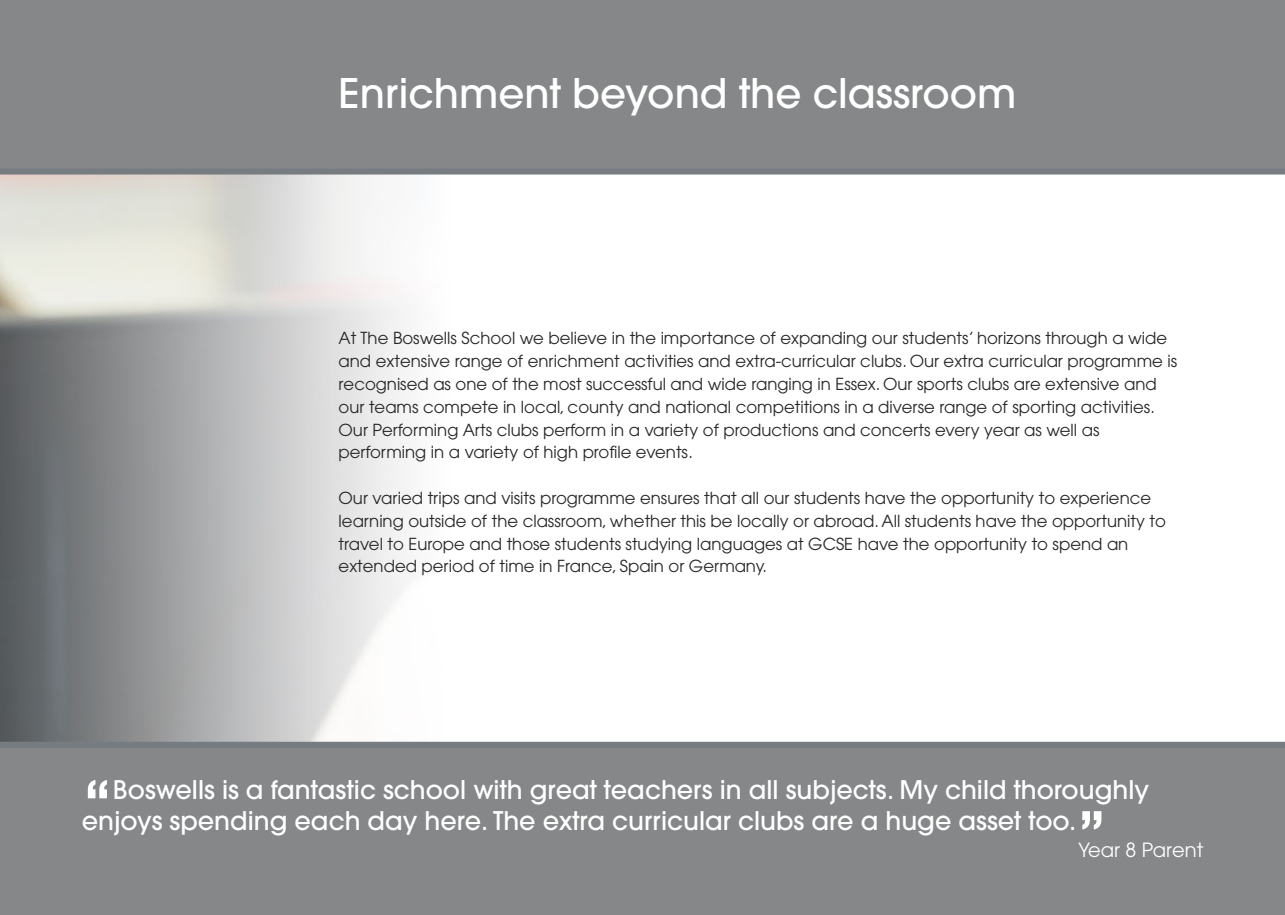
<style>
.page{position:relative;width:1285px;height:915px;background:#fff}
.page>*{position:absolute;margin:0;border:0;box-sizing:border-box;transform-origin:0 0}
.t1{font:500 73.5px "Avant Garde";color:#fff}
.t2{font:500 40.5px "Avant Garde";color:#fff}
.t3{font:500 25.5px/31.2px "Avant Garde";color:#fff}
.t4{font:19.5px "Avant Garde";color:#fff}
.t5{font:16.5px/22.8px "Avant Garde";color:#272526}
</style>
<div class="page">
<div style="left:0;top:0;width:1284px;height:914px;background:#858789"></div>
<div style="left:0;top:170px;width:1284px;height:574px;background:#fff"></div>
<img style="left:0;top:174px;width:464px;height:567px">
<div style="left:0;top:168px;width:1284px;height:6px;background:#777c81"></div>
<div style="left:0;top:741px;width:1284px;height:6px;background:#777c81"></div>
<h2 class="t2" style="left:338px;top:78px;width:679px">Enrichment beyond the classroom</h2>
<p class="t5" style="left:338px;top:328px;width:840px">At The Boswells School we believe in the importance of expanding our students’ horizons through a wide and extensive range of enrichment activities and extra-curricular clubs. Our extra curricular programme is recognised as one of the most successful and wide ranging in Essex. Our sports clubs are extensive and our teams compete in local, county and national competitions in a diverse range of sporting activities.<br>Our Performing Arts clubs perform in a variety of productions and concerts every year as well as performing in a variety of high profile events.</p>
<p class="t5" style="left:338px;top:488px;width:828px">Our varied trips and visits programme ensures that all our students have the opportunity to experience learning outside of the classroom, whether this be locally or abroad. All students have the opportunity to travel to Europe and those students studying languages at GCSE have the opportunity to spend an extended period of time in France, Spain or Germany.</p>
<h1 class="t1" style="left:82px;top:779px;width:33px">“</h1>
<h3 class="t3" style="left:82px;top:776px;width:1068px;text-indent:31px">Boswells is a fantastic school with great teachers in all subjects. My child thoroughly enjoys spending each day here. The extra curricular clubs are a huge asset too.</h3>
<h1 class="t1" style="left:1076px;top:811px;width:33px">”</h1>
<p class="t4" style="left:1078px;top:842px;width:126px">Year 8 Parent</p>
</div>
